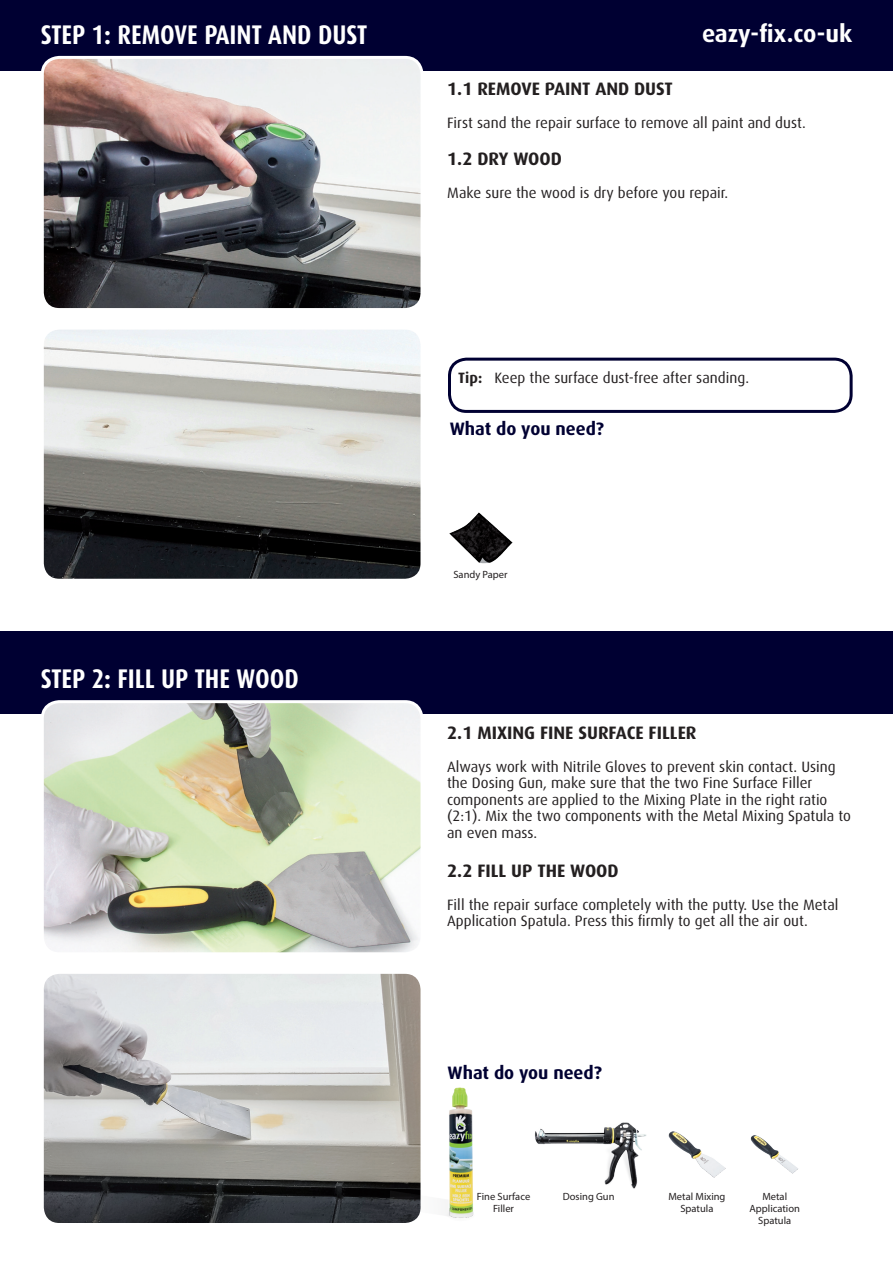
<style>
.page{position:relative;width:893px;height:1263px;background:#fff}
.page>*{position:absolute;margin:0;border:0;box-sizing:border-box;transform-origin:0 0}
.t1{font:700 27px "Dax Condensed";color:#fff}
.t2{font:700 24px "Dax";letter-spacing:-.005em;color:#fff}
.t3{font:700 18px "Dax";color:#231f20}
.t4{font:700 18px "Dax";color:#000032}
.t5{font:15px/16.5px "Dax";color:#231f20}
.t6{font:10.5px/12px "Myriad Pro";color:#231f20;text-align:center}
.s1{font-weight:700}
</style>
<div class="page">
<div style="left:0;top:0;width:893px;height:70px;background:#000032"></div>
<div style="left:448px;top:358px;width:405px;height:55px;border:3px solid #000032;border-radius:17px"></div>
<div style="left:0;top:631px;width:893px;height:83px;background:#000032"></div>
<img style="left:42px;top:57px;width:380px;height:250px">
<div style="left:41px;top:56px;width:382px;height:255px;border:3px solid #fff;border-radius:17px"></div>
<img style="left:45px;top:331px;width:374px;height:247px">
<div style="left:41px;top:327px;width:382px;height:255px;border:3px solid #fff;border-radius:17px"></div>
<img style="left:42px;top:702px;width:380px;height:249px">
<div style="left:41px;top:700px;width:382px;height:255px;border:3px solid #fff;border-radius:17px"></div>
<img style="left:45px;top:975px;width:374px;height:247px">
<div style="left:41px;top:971px;width:382px;height:255px;border:3px solid #fff;border-radius:17px"></div>
<img style="left:449px;top:512px;width:63px;height:52px">
<img style="left:535px;top:1122px;width:112px;height:67px">
<img style="left:390px;top:1084px;width:84px;height:137px">
<img style="left:750px;top:1135px;width:48px;height:39px">
<img style="left:668px;top:1131px;width:58px;height:47px">
<h1 class="t1" style="left:41px;top:20px;width:328px">STEP 1: REMOVE PAINT AND DUST</h1>
<h1 class="t1" style="left:41px;top:664px;width:260px">STEP 2: FILL UP THE WOOD</h1>
<h2 class="t2" style="left:702px;top:20px;width:152px">eazy-fix.co-uk</h2>
<p class="t3" style="left:447px;top:78px;width:227px">1.1 REMOVE PAINT AND DUST</p>
<p class="t5" style="left:447px;top:114px;width:360px">First sand the repair surface to remove all paint and dust.</p>
<p class="t3" style="left:447px;top:149px;width:116px">1.2 DRY WOOD</p>
<p class="t5" style="left:447px;top:185px;width:283px">Make sure the wood is dry before you repair.</p>
<p class="t5" style="left:458px;top:369px;width:292px"><span class="s1">Tip:</span> Keep the surface dust-free after sanding.</p>
<p class="t4" style="left:450px;top:418px;width:156px">What do you need?</p>
<p class="t6" style="left:453px;top:568px;width:56px">Sandy Paper</p>
<p class="t3" style="left:447px;top:722px;width:251px">2.1 MIXING FINE SURFACE FILLER</p>
<p class="t5" style="left:447px;top:758px;width:405px">Always work with Nitrile Gloves to prevent skin contact. Using the Dosing Gun, make sure that the two Fine Surface Filler components are applied to the Mixing Plate in the right ratio (2:1). Mix the two components with the Metal Mixing Spatula to an even mass.</p>
<p class="t3" style="left:447px;top:860px;width:173px">2.2 FILL UP THE WOOD</p>
<p class="t5" style="left:447px;top:896px;width:393px">Fill the repair surface completely with the putty. Use the Metal<br>Application Spatula. Press this firmly to get all the air out.</p>
<p class="t4" style="left:448px;top:1063px;width:156px">What do you need?</p>
<p class="t6" style="left:477px;top:1190px;width:55px">Fine Surface</p>
<p class="t6" style="left:563px;top:1190px;width:53px">Dosing Gun</p>
<p class="t6" style="left:493px;top:1202px;width:22px">Filler</p>
<p class="t6" style="left:668px;top:1190px;width:59px">Metal Mixing<br>Spatula</p>
<p class="t6" style="left:749px;top:1190px;width:52px">Metal<br>Application<br>Spatula</p>
</div>
